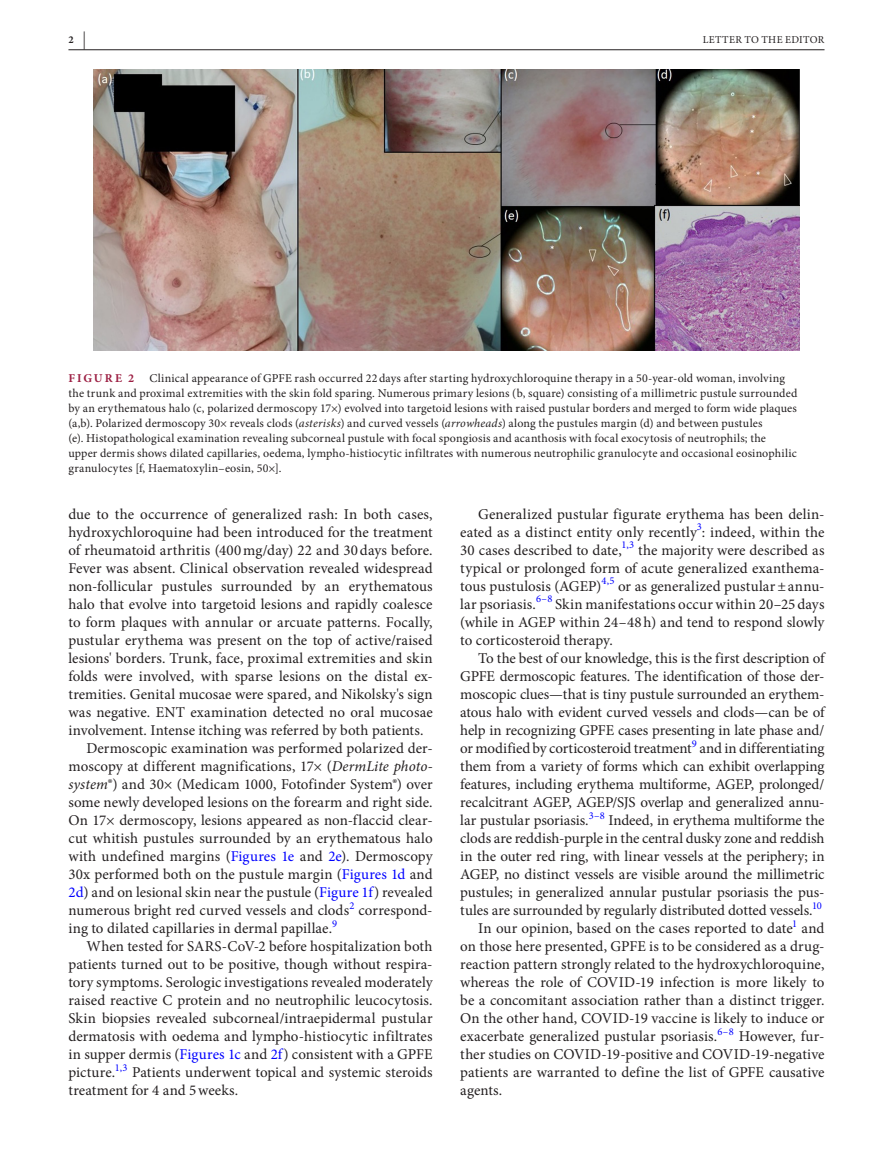
<style>
.page{position:relative;width:893px;height:1174px;background:#fff}
.page>*{position:absolute;margin:0;border:0;box-sizing:border-box;transform-origin:0 0}
.t1{font:15px/18px "Minion Pro";letter-spacing:.005em;color:#231f20;text-align:justify}
.t2{font:12px/15px "Minion Pro";letter-spacing:.015em;color:#231f20}
.t3{font:700 12px "Minion Pro";letter-spacing:.17em;color:#9c1f43}
.t4{font:10.5px "Minion Pro";color:#00f}
.t5{font:10.5px "Minion Pro";letter-spacing:.035em;color:#231f20}
.t6{font:700 10.5px "Minion Pro";color:#231f20}
.s1{font-size:18px}
.s2{font-style:italic}
.s3{color:#00f}
</style>
<div class="page">
<hr style="left:68px;top:49px;width:756px;height:1px;background:#231f20">
<img style="left:93px;top:69px;width:706px;height:281px">
<p class="t6" style="left:68px;top:32px;width:19px">2 <span class="s1">|</span></p>
<p class="t5" style="left:703px;top:32px;width:123px">LETTER TO THE EDITOR</p>
<p class="t2" style="left:68px;top:370px;width:730px;text-indent:81px">Clinical appearance of GPFE rash occurred 22days after starting hydroxychloroquine therapy in a 50-year-old woman, involving the trunk and proximal extremities with the skin fold sparing. Numerous primary lesions (b, square) consisting of a millimetric pustule surrounded by an erythematous halo (c, polarized dermoscopy 17×) evolved into targetoid lesions with raised pustular borders and merged to form wide plaques (a,b). Polarized dermoscopy 30× reveals clods (<span class="s2">asterisks</span>) and curved vessels (<span class="s2">arrowheads</span>) along the pustules margin (d) and between pustules<br>(e). Histopathological examination revealing subcorneal pustule with focal spongiosis and acanthosis with focal exocytosis of neutrophils; the upper dermis shows dilated capillaries, oedema, lympho-histiocytic infiltrates with numerous neutrophilic granulocyte and occasional eosinophilic granulocytes [f, Haematoxylin–eosin, 50×].</p>
<p class="t3" style="left:69px;top:369px;width:67px">FIGURE 2</p>
<p class="t1" style="left:68px;top:505px;width:366px">due to the occurrence of generalized rash: In both cases,</p>
<p class="t1" style="left:68px;top:523px;width:366px">hydroxychloroquine had been introduced for the treatment</p>
<p class="t1" style="left:68px;top:541px;width:366px">of rheumatoid arthritis (400mg/day) 22 and 30days before.</p>
<p class="t1" style="left:68px;top:559px;width:366px">Fever was absent. Clinical observation revealed widespread</p>
<p class="t1" style="left:68px;top:577px;width:366px">non-follicular pustules surrounded by an erythematous</p>
<p class="t1" style="left:68px;top:595px;width:366px">halo that evolve into targetoid lesions and rapidly coalesce</p>
<p class="t1" style="left:68px;top:613px;width:366px">to form plaques with annular or arcuate patterns. Focally,</p>
<p class="t1" style="left:68px;top:631px;width:366px">pustular erythema was present on the top of active/raised</p>
<p class="t1" style="left:68px;top:649px;width:366px">lesions' borders. Trunk, face, proximal extremities and skin</p>
<p class="t1" style="left:68px;top:667px;width:366px">folds were involved, with sparse lesions on the distal ex-</p>
<p class="t1" style="left:68px;top:685px;width:366px">tremities. Genital mucosae were spared, and Nikolsky's sign</p>
<p class="t1" style="left:68px;top:703px;width:366px">was negative. ENT examination detected no oral mucosae</p>
<p class="t1" style="left:68px;top:721px;width:357px">involvement. Intense itching was referred by both patients.</p>
<p class="t1" style="left:86px;top:739px;width:348px">Dermoscopic examination was performed polarized der-</p>
<p class="t1" style="left:68px;top:757px;width:366px">moscopy at different magnifications, 17× (<span class="s2">DermLite photo-</span></p>
<p class="t1" style="left:68px;top:775px;width:366px"><span class="s2">system</span>®) and 30× (Medicam 1000, Fotofinder System®) over</p>
<p class="t1" style="left:68px;top:793px;width:366px">some newly developed lesions on the forearm and right side.</p>
<p class="t1" style="left:68px;top:811px;width:366px">On 17× dermoscopy, lesions appeared as non-flaccid clear-</p>
<p class="t1" style="left:68px;top:829px;width:366px">cut whitish pustules surrounded by an erythematous halo</p>
<p class="t1" style="left:68px;top:847px;width:366px">with undefined margins (<span class="s3">Figures 1e</span> and <span class="s3">2e</span>). Dermoscopy</p>
<p class="t1" style="left:68px;top:865px;width:366px">30x performed both on the pustule margin (<span class="s3">Figures 1d</span> and</p>
<p class="t1" style="left:68px;top:883px;width:366px"><span class="s3">2d</span>) and on lesional skin near the pustule (<span class="s3">Figure 1f</span>) revealed</p>
<p class="t1" style="left:68px;top:901px;width:282px">numerous bright red curved vessels and clods</p>
<p class="t4" style="left:349px;top:898px;width:7px">2</p>
<p class="t1" style="left:358px;top:901px;width:76px">correspond-</p>
<p class="t1" style="left:68px;top:919px;width:265px">ing to dilated capillaries in dermal papillae.</p>
<p class="t4" style="left:332px;top:916px;width:7px">9</p>
<p class="t1" style="left:68px;top:937px;width:366px;text-indent:18px">When tested for SARS-CoV-2 before hospitalization both patients turned out to be positive, though without respira&shy;tory symptoms. Serologic investigations revealed moderately raised reactive C protein and no neutrophilic leucocytosis.<br>Skin biopsies revealed subcorneal/intraepidermal pustular dermatosis with oedema and lympho-histiocytic infiltrates in supper dermis (<span class="s3">Figures 1c</span> and <span class="s3">2f</span>) consistent with a GPFE picture.</p>
<p class="t4" style="left:115px;top:1060px;width:14px">1,3</p>
<p class="t1" style="left:68px;top:1063px;width:366px;text-indent:64px">Patients underwent topical and systemic steroids treatment for 4 and 5weeks.</p>
<p class="t1" style="left:460px;top:505px;width:366px;text-align:right">Generalized pustular figurate erythema has been delin&shy;eated as a distinct entity only recently : indeed, within the</p>
<p class="t4" style="left:697px;top:520px;width:7px">3</p>
<p class="t1" style="left:460px;top:541px;width:163px">30 cases described to date,</p>
<p class="t4" style="left:621px;top:538px;width:14px">1,3</p>
<p class="t1" style="left:460px;top:541px;width:366px;text-indent:178px">the majority were described as typical or prolonged form of acute generalized exanthema&shy;tous pustulosis (AGEP)</p>
<p class="t4" style="left:601px;top:574px;width:15px">4,5</p>
<p class="t1" style="left:618px;top:577px;width:208px">or as generalized pustular±annu-</p>
<p class="t1" style="left:460px;top:595px;width:77px">lar psoriasis.</p>
<p class="t4" style="left:536px;top:592px;width:18px">6–8</p>
<p class="t1" style="left:460px;top:595px;width:366px;text-indent:95px">Skin manifestations occur within 20–25days (while in AGEP within 24–48h) and tend to respond slowly to corticosteroid therapy.</p>
<p class="t1" style="left:460px;top:649px;width:366px;text-indent:18px">To the best of our knowledge, this is the first description of GPFE dermoscopic features. The identification of those der&shy;moscopic clues—that is tiny pustule surrounded an erythem&shy;atous halo with evident curved vessels and clods—can be of help in recognizing GPFE cases presenting in late phase and/ or modified by corticosteroid treatment</p>
<p class="t4" style="left:692px;top:736px;width:7px">9</p>
<p class="t1" style="left:460px;top:739px;width:366px;text-indent:239px">and in differentiating them from a variety of forms which can exhibit overlapping features, including erythema multiforme, AGEP, prolonged/ recalcitrant AGEP, AGEP/SJS overlap and generalized annu&shy;lar pustular psoriasis.</p>
<p class="t4" style="left:589px;top:808px;width:17px">3–8</p>
<p class="t1" style="left:460px;top:811px;width:366px;text-indent:148px">Indeed, in erythema multiforme the clods are reddish-purple in the central dusky zone and reddish in the outer red ring, with linear vessels at the periphery; in AGEP, no distinct vessels are visible around the millimetric pustules; in generalized annular pustular psoriasis the pus&shy;tules are surrounded by regularly distributed dotted vessels.</p>
<p class="t4" style="left:812px;top:898px;width:11px">10</p>
<p class="t1" style="left:478px;top:919px;width:316px">In our opinion, based on the cases reported to date</p>
<p class="t4" style="left:792px;top:916px;width:7px">1</p>
<p class="t1" style="left:460px;top:919px;width:366px;text-indent:341px">and on those here presented, GPFE is to be considered as a drug&shy;reaction pattern strongly related to the hydroxychloroquine, whereas the role of COVID-19 infection is more likely to be a concomitant association rather than a distinct trigger.<br>On the other hand, COVID-19 vaccine is likely to induce or exacerbate generalized pustular psoriasis.</p>
<p class="t4" style="left:717px;top:1024px;width:18px">6–8</p>
<p class="t1" style="left:460px;top:1027px;width:366px;text-indent:278px">However, fur&shy;ther studies on COVID-19-positive and COVID-19-negative patients are warranted to define the list of GPFE causative agents.</p>
</div>
